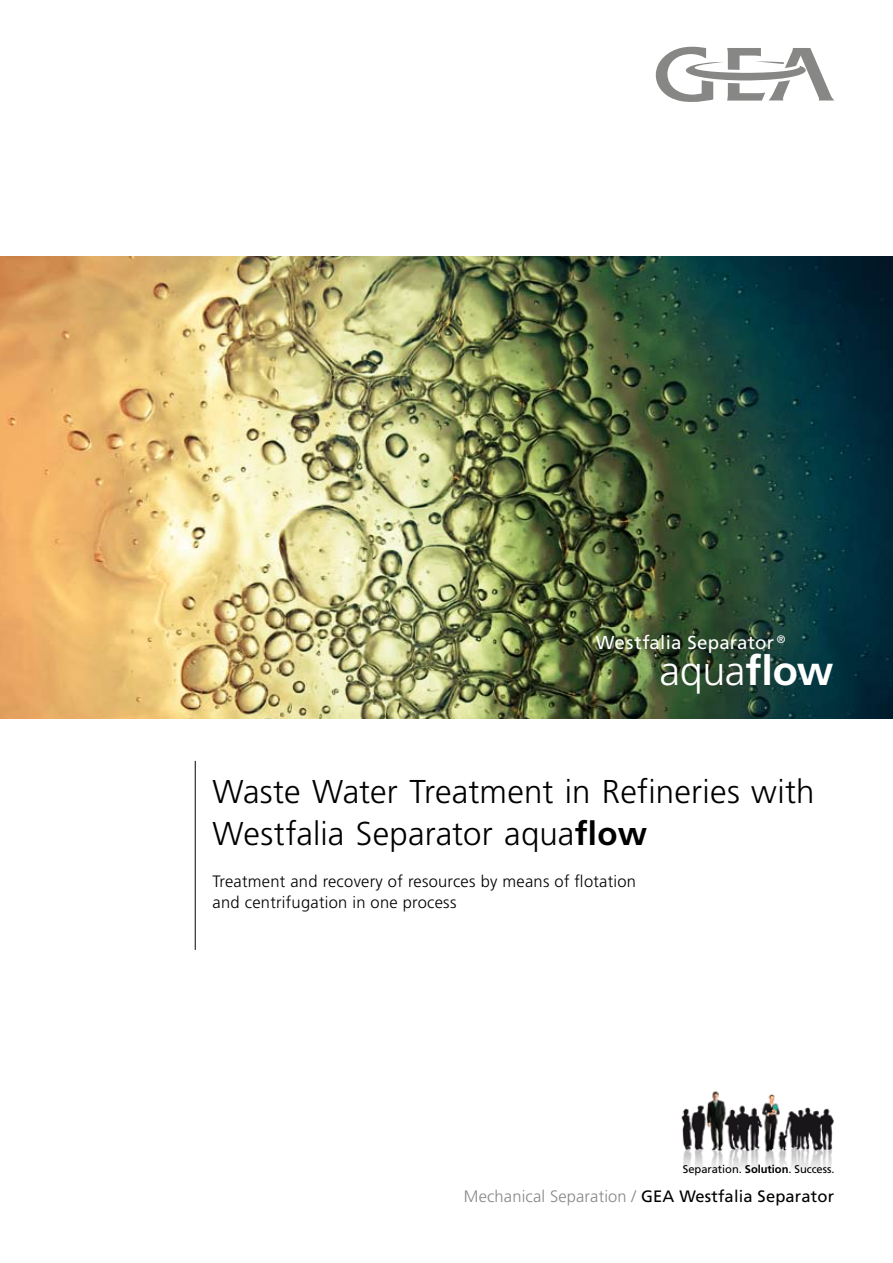
<style>
.page{position:relative;width:893px;height:1263px;background:#fff}
.page>*{position:absolute;margin:0;border:0;box-sizing:border-box;transform-origin:0 0}
.t1{font:300 41.25px "Frutiger LT";color:#fff}
.t2{font:300 33px/42px "Frutiger LT";letter-spacing:.005em;color:#000}
.t3{font:18.75px "Frutiger LT";letter-spacing:.01em;color:#fff}
.t4{font:300 16.5px/21px "Frutiger LT";letter-spacing:.015em;color:#000}
.t5{font:300 16.5px "Frutiger LT";letter-spacing:.01em;color:#878786}
.t6{font:11.1px "Frutiger LT";letter-spacing:-.005em;color:#000}
.s1{font-weight:700}
.s2{font-weight:400;color:#000}
</style>
<div class="page">
<img style="left:0;top:257px;width:893px;height:462px">
<img style="left:681px;top:1091px;width:153px;height:78px">
<hr style="left:195px;top:761px;width:1px;height:189px;background:#000">
<svg style="left:656px;top:47px;width:178px;height:55px"></svg>
<p class="t3" style="left:596px;top:631px;width:191px">Westfalia Separator <sup>®</sup></p>
<h1 class="t1" style="left:659px;top:647px;width:175px">aqua<span class="s1">flow</span></h1>
<h2 class="t2" style="left:213px;top:771px;width:603px">Waste Water Treatment in Refineries with<br>Westfalia Separator aqua<span class="s1">flow</span></h2>
<p class="t4" style="left:213px;top:871px;width:425px">Treatment and recovery of resources by means of flotation and centrifugation in one process</p>
<p class="t6" style="left:683px;top:1163px;width:153px">Separation. <span class="s1">Solution</span>. Success.</p>
<p class="t5" style="left:464px;top:1187px;width:372px">Mechanical Separation / <span class="s2">GEA Westfalia Separator</span></p>
</div>
